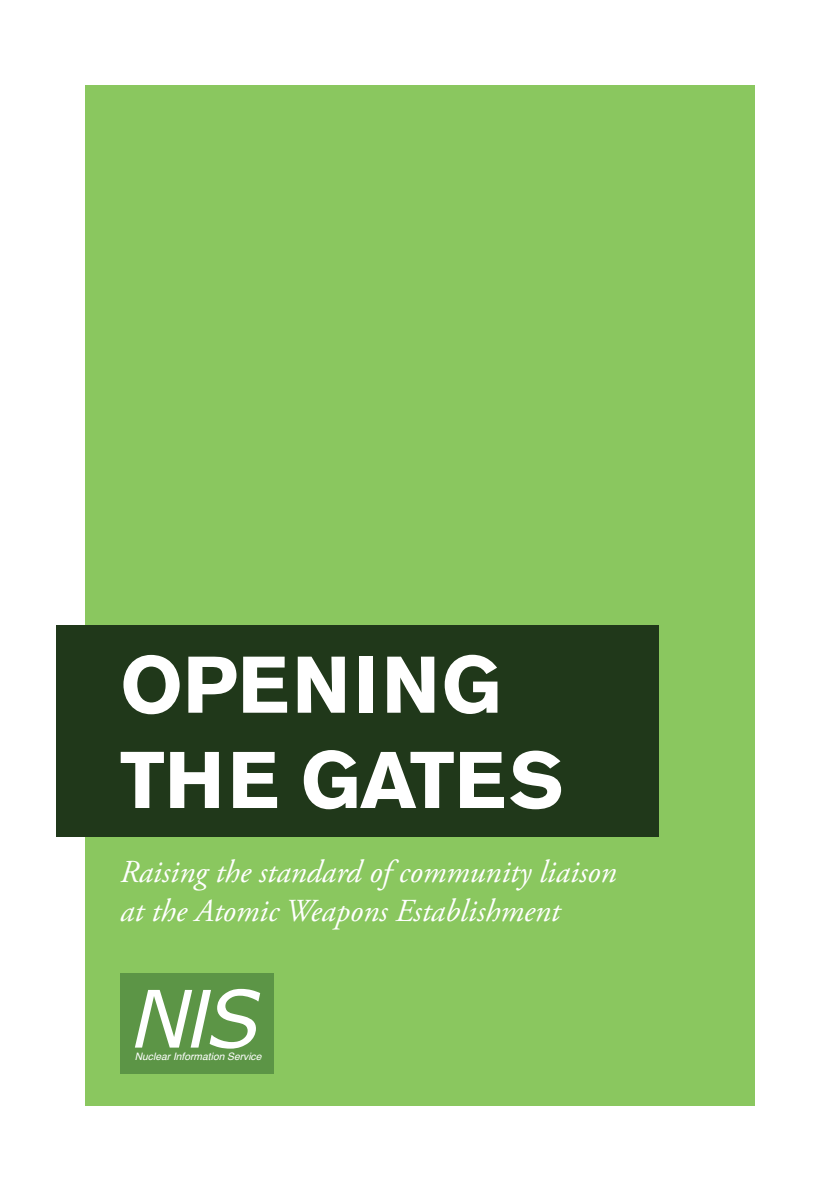
<style>
.page{position:relative;width:840px;height:1191px;background:#fff}
.page>*{position:absolute;margin:0;border:0;box-sizing:border-box;transform-origin:0 0}
.t1{font:700 79.4px/95.2px "Akzidenz Grotesk BE";letter-spacing:.01em;color:#fff}
.t2{font:italic 32px/38.4px "Adobe Garamond Pro";color:#fff}
.t3{font:italic 10.2px "Helvetica";color:#fff}
</style>
<div class="page">
<div style="left:85px;top:85px;width:669px;height:1021px;background:#8ac75f"></div>
<div style="left:57px;top:625px;width:601px;height:211px;background:#20381a"></div>
<div style="left:120px;top:973px;width:153px;height:100px;background:#5c9546"></div>
<svg style="left:135px;top:989px;width:125px;height:59px"></svg>
<h1 class="t1" style="left:120px;top:638px;width:445px">OPENING<br>THE GATES</h1>
<p class="t2" style="left:120px;top:854px;width:497px">Raising the standard of community liaison at the Atomic Weapons Establishment</p>
<p class="t3" style="left:135px;top:1048px;width:128px">Nuclear Information Service</p>
</div>
